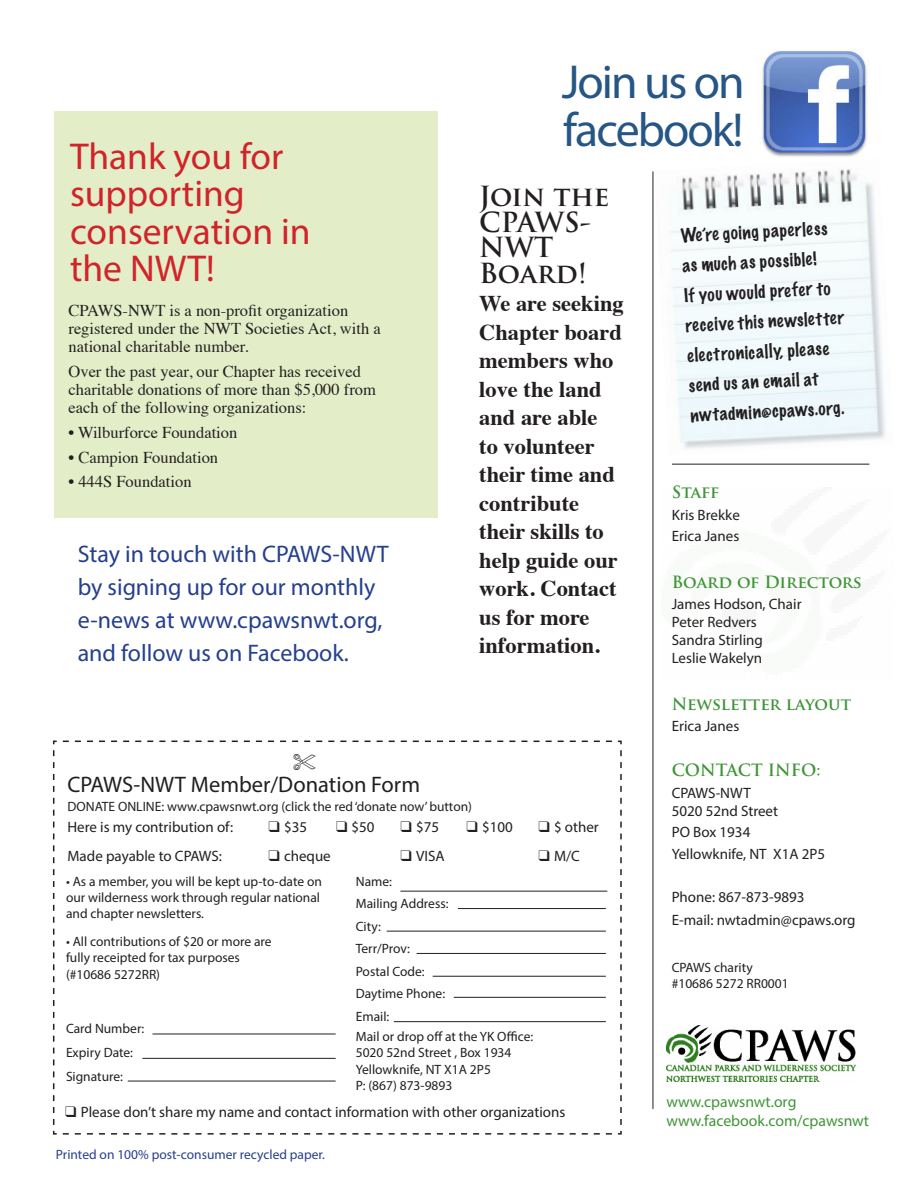
<style>
.page{position:relative;width:918px;height:1188px;background:#fff}
.page>*{position:absolute;margin:0;border:0;box-sizing:border-box;transform-origin:0 0}
.t1{font:47.85px/48px "Myriad Pro";letter-spacing:-.04em;color:#265685}
.t2{font:37.5px/37.5px "Myriad Pro";color:#d1232a}
.t3{font:700 27px/25.5px "Trajan Pro";color:#231f20}
.t4{font:24px/33px "Myriad Pro";color:#253f8e}
.t5{font:700 22.5px/28.5px "Times";color:#231f20}
.t6{font:22.5px "Myriad Pro";color:#231f20}
.t7{font:100 17.1px/30px "Marker Felt";color:#231f20}
.t8{font:16.5px/18px "Times";color:#231f20}
.t9{font:700 16.5px "Trajan Pro";color:#3f9537}
.t10{font:15.75px "Myriad Pro";color:#3f9537}
.t11{font:15px/18px "Myriad Pro";color:#231f20}
.t12{font:13.5px/16.2px "Myriad Pro";color:#231f20}
.t13{font:13.5px "Myriad Pro";color:#253f8e}
</style>
<div class="page">
<svg style="left:52px;top:740px;width:570px;height:395px"></svg>
<img style="left:666px;top:1026px;width:189px;height:56px">
<hr style="left:153px;top:1034px;width:183px;height:1px;background:#231f20">
<hr style="left:142px;top:1058px;width:194px;height:1px;background:#231f20">
<hr style="left:128px;top:1081px;width:208px;height:1px;background:#231f20">
<hr style="left:400px;top:891px;width:207px;height:1px;background:#231f20">
<hr style="left:458px;top:908px;width:148px;height:1px;background:#231f20">
<hr style="left:387px;top:931px;width:219px;height:1px;background:#231f20">
<hr style="left:417px;top:953px;width:189px;height:1px;background:#231f20">
<hr style="left:433px;top:976px;width:173px;height:1px;background:#231f20">
<hr style="left:454px;top:997px;width:152px;height:1px;background:#231f20">
<hr style="left:394px;top:1021px;width:212px;height:1px;background:#231f20">
<hr style="left:653px;top:171px;width:1px;height:938px;background:#231f20">
<img style="left:761px;top:49px;width:107px;height:108px">
<img style="left:670px;top:169px;width:216px;height:280px">
<hr style="left:672px;top:464px;width:197px;height:1px;background:#231f20">
<div style="left:54px;top:111px;width:383px;height:406px;background:#e3eec8"></div>
<svg style="left:294px;top:754px;width:22px;height:16px"></svg>
<p class="t1" style="left:562px;top:58px;width:185px">Join us on facebook!</p>
<p class="t2" style="left:70px;top:137px;width:242px">Thank you for supporting conservation in the NWT!</p>
<p class="t3" style="left:479px;top:184px;width:132px">Join the<br>CPAWS-<br>NWT<br>Board!</p>
<p class="t5" style="left:479px;top:287px;width:146px">We are seeking<br>Chapter board members who love the land and are able<br>to volunteer their time and contribute their skills to help guide our work. Contact us for more information.</p>
<p class="t7" style="left:680px;top:220px;width:160px;rotate:-3deg">We’re going paperless as much as possible!<br>If you would prefer to receive this newsletter electronically, please send us an email at nwtadmin@cpaws.org.</p>
<p class="t8" style="left:69px;top:301px;width:314px">CPAWS-NWT is a non-profit organization registered under the NWT Societies Act, with a national charitable number.</p>
<p class="t8" style="left:69px;top:361px;width:309px">Over the past year, our Chapter has received charitable donations of more than $5,000 from each of the following organizations:</p>
<p class="t8" style="left:69px;top:422px;width:170px">• Wilburforce Foundation</p>
<p class="t8" style="left:69px;top:447px;width:151px">• Campion Foundation</p>
<p class="t8" style="left:69px;top:472px;width:125px">• 444S Foundation</p>
<p class="t9" style="left:672px;top:482px;width:49px">Staff</p>
<p class="t11" style="left:672px;top:505px;width:70px">Kris Brekke</p>
<p class="t11" style="left:672px;top:527px;width:69px">Erica Janes</p>
<p class="t9" style="left:672px;top:571px;width:192px">Board of Directors</p>
<p class="t11" style="left:672px;top:595px;width:131px">James Hodson, Chair<br>Peter Redvers<br>Sandra Stirling<br>Leslie Wakelyn</p>
<p class="t9" style="left:672px;top:694px;width:181px">Newsletter layout</p>
<p class="t11" style="left:672px;top:717px;width:69px">Erica Janes</p>
<p class="t9" style="left:672px;top:760px;width:150px">CONTACT INFO:</p>
<p class="t11" style="left:672px;top:783px;width:108px">CPAWS-NWT<br>5020 52nd Street</p>
<p class="t11" style="left:672px;top:823px;width:80px">PO Box 1934</p>
<p class="t11" style="left:672px;top:844px;width:155px">Yellowknife, NT X1A 2P5</p>
<p class="t11" style="left:672px;top:887px;width:134px">Phone: 867-873-9893</p>
<p class="t11" style="left:672px;top:911px;width:185px">E-mail: nwtadmin@cpaws.org</p>
<p class="t12" style="left:672px;top:959px;width:118px">CPAWS charity #10686 5272 RR0001</p>
<p class="t4" style="left:78px;top:537px;width:313px">Stay in touch with CPAWS-NWT by signing up for our monthly e-news at www.cpawsnwt.org, and follow us on Facebook.</p>
<p class="t6" style="left:68px;top:770px;width:354px">CPAWS-NWT Member/Donation Form</p>
<p class="t11" style="left:68px;top:818px;width:167px">Here is my contribution of:</p>
<p class="t11" style="left:269px;top:818px;width:40px">❑ $35</p>
<p class="t11" style="left:336px;top:818px;width:40px">❑ $50</p>
<p class="t11" style="left:401px;top:818px;width:40px">❑ $75</p>
<p class="t11" style="left:467px;top:818px;width:48px">❑ $100</p>
<p class="t11" style="left:539px;top:818px;width:62px">❑ $ other</p>
<p class="t11" style="left:68px;top:846px;width:156px">Made payable to CPAWS:</p>
<p class="t11" style="left:269px;top:846px;width:64px">❑ cheque</p>
<p class="t11" style="left:401px;top:846px;width:46px">❑ VISA</p>
<p class="t11" style="left:539px;top:846px;width:43px">❑ M/C</p>
<p class="t12" style="left:66px;top:873px;width:258px">• As a member, you will be kept up-to-date on our wilderness work through regular national and chapter newsletters.</p>
<p class="t12" style="left:66px;top:933px;width:207px">• All contributions of $20 or more are fully receipted for tax purposes</p>
<p class="t12" style="left:66px;top:966px;width:96px">(#10686 5272RR)</p>
<p class="t12" style="left:68px;top:798px;width:406px">DONATE ONLINE: www.cpawsnwt.org (click the red ‘donate now’ button)</p>
<p class="t12" style="left:356px;top:873px;width:38px">Name:</p>
<p class="t12" style="left:356px;top:895px;width:94px">Mailing Address:</p>
<p class="t12" style="left:356px;top:918px;width:27px">City:</p>
<p class="t12" style="left:356px;top:940px;width:56px">Terr/Prov:</p>
<p class="t12" style="left:356px;top:963px;width:70px">Postal Code:</p>
<p class="t12" style="left:356px;top:985px;width:91px">Daytime Phone:</p>
<p class="t12" style="left:356px;top:1008px;width:35px">Email:</p>
<p class="t12" style="left:356px;top:1028px;width:179px">Mail or drop off at the YK Office:</p>
<p class="t12" style="left:356px;top:1045px;width:157px">5020 52nd Street , Box 1934</p>
<p class="t12" style="left:356px;top:1061px;width:137px">Yellowknife, NT X1A 2P5</p>
<p class="t12" style="left:356px;top:1077px;width:98px">P: (867) 873-9893</p>
<p class="t11" style="left:65px;top:1102px;width:502px">❑ Please don’t share my name and contact information with other organizations</p>
<p class="t12" style="left:66px;top:1020px;width:80px">Card Number:</p>
<p class="t12" style="left:66px;top:1044px;width:69px">Expiry Date:</p>
<p class="t12" style="left:66px;top:1068px;width:58px">Signature:</p>
<p class="t10" style="left:666px;top:1092px;width:132px">www.cpawsnwt.org</p>
<p class="t10" style="left:666px;top:1111px;width:204px">www.facebook.com/cpawsnwt</p>
<p class="t13" style="left:56px;top:1146px;width:271px">Printed on 100% post-consumer recycled paper.</p>
</div>
